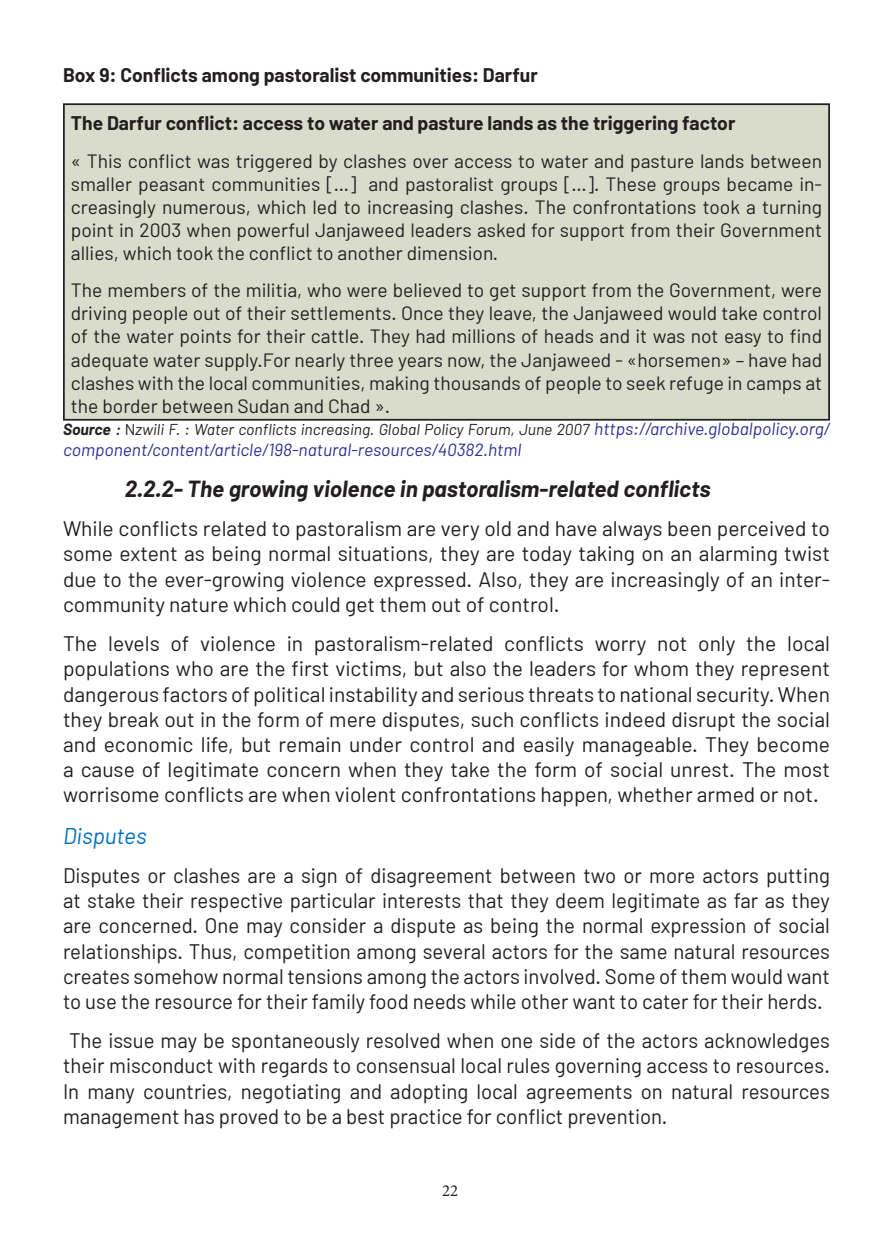
<style>
.page{position:relative;width:893px;height:1241px;background:#fff}
.page>*{position:absolute;margin:0;border:0;box-sizing:border-box;transform-origin:0 0}
.t1{font:italic 700 22.75px "Barlow";color:#231f20}
.t2{font:italic 22.75px "Barlow";color:#0070c0}
.t3{font:21px/25.2px "Barlow";color:#231f20;text-align:justify}
.t4{font:19.25px/23.1px "Barlow";color:#231f20;text-align:justify}
.t5{font:700 19.25px "Barlow";color:#231f20}
.t6{font:italic 17.5px "Barlow";color:#2e3092}
.t7{font:16.8px "Minion Pro";color:#231f20}
.t8{font:italic 15.75px "Barlow";color:#231f20}
.s1{font-weight:700}
.s2{font-family:"Calibri";font-weight:700}
.s3{font-style:normal}
.s4{font-size:17.5px;color:#2e3092}
</style>
<div class="page">
<div style="left:64px;top:104px;width:765px;height:315px;background:#d9dcca"></div>
<hr style="left:63px;top:103px;width:767px;height:2px;background:#231f20">
<hr style="left:63px;top:105px;width:2px;height:314px;background:#231f20">
<hr style="left:828px;top:105px;width:2px;height:314px;background:#231f20">
<hr style="left:63px;top:419px;width:767px;height:1px;background:#231f20">
<p class="t5" style="left:63px;top:63px;width:476px">Box 9: Conflicts among pastoralist communities: Darfur</p>
<p class="t5" style="left:71px;top:111px;width:666px">The Darfur conflict: access to water and pasture lands as the triggering factor</p>
<p class="t4" style="left:71px;top:149px;width:753px">« This conflict was triggered by clashes over access to water and pasture lands between smaller peasant communities […] and pastoralist groups […]. These groups became in&shy;creasingly numerous, which led to increasing clashes. The confrontations took a turning point in 2003 when powerful Janjaweed leaders asked for support from their Government allies, which took the conflict to another dimension.</p>
<p class="t4" style="left:71px;top:280px;width:753px">The members of the militia, who were believed to get support from the Government, were driving people out of their settlements. Once they leave, the Janjaweed would take control of the water points for their cattle. They had millions of heads and it was not easy to find adequate water supply.For nearly three years now, the Janjaweed - «horsemen» – have had clashes with the local communities, making thousands of people to seek refuge in camps at the border between Sudan and Chad ».</p>
<p class="t8" style="left:63px;top:419px;width:768px"><span class="s1">Source</span> <span class="s2">:</span> <span class="s3">N</span>zwili F. : Water conflicts increasing. Global Policy Forum, June 2007 <span class="s4">https://archive.globalpolicy.org/</span></p>
<p class="t6" style="left:63px;top:442px;width:460px">component/content/article/198-natural-resources/40382.html</p>
<p class="t1" style="left:125px;top:474px;width:587px">2.2.2- The growing violence in pastoralism-related conflicts</p>
<p class="t3" style="left:63px;top:515px;width:768px">While conflicts related to pastoralism are very old and have always been perceived to some extent as being normal situations, they are today taking on an alarming twist due to the ever-growing violence expressed. Also, they are increasingly of an inter&shy;community nature which could get them out of control.</p>
<p class="t3" style="left:63px;top:630px;width:768px">The levels of violence in pastoralism-related conflicts worry not only the local populations who are the first victims, but also the leaders for whom they represent dangerous factors of political instability and serious threats to national security. When they break out in the form of mere disputes, such conflicts indeed disrupt the social and economic life, but remain under control and easily manageable. They become a cause of legitimate concern when they take the form of social unrest. The most worrisome conflicts are when violent confrontations happen, whether armed or not.</p>
<p class="t2" style="left:63px;top:826px;width:85px">Disputes</p>
<p class="t3" style="left:63px;top:864px;width:768px">Disputes or clashes are a sign of disagreement between two or more actors putting at stake their respective particular interests that they deem legitimate as far as they are concerned. One may consider a dispute as being the normal expression of social relationships. Thus, competition among several actors for the same natural resources creates somehow normal tensions among the actors involved. Some of them would want to use the resource for their family food needs while other want to cater for their herds.</p>
<p class="t3" style="left:63px;top:1029px;width:768px">The issue may be spontaneously resolved when one side of the actors acknowledges their misconduct with regards to consensual local rules governing access to resources.<br>In many countries, negotiating and adopting local agreements on natural resources management has proved to be a best practice for conflict prevention.</p>
<p class="t7" style="left:442px;top:1184px;width:18px">22</p>
</div>
